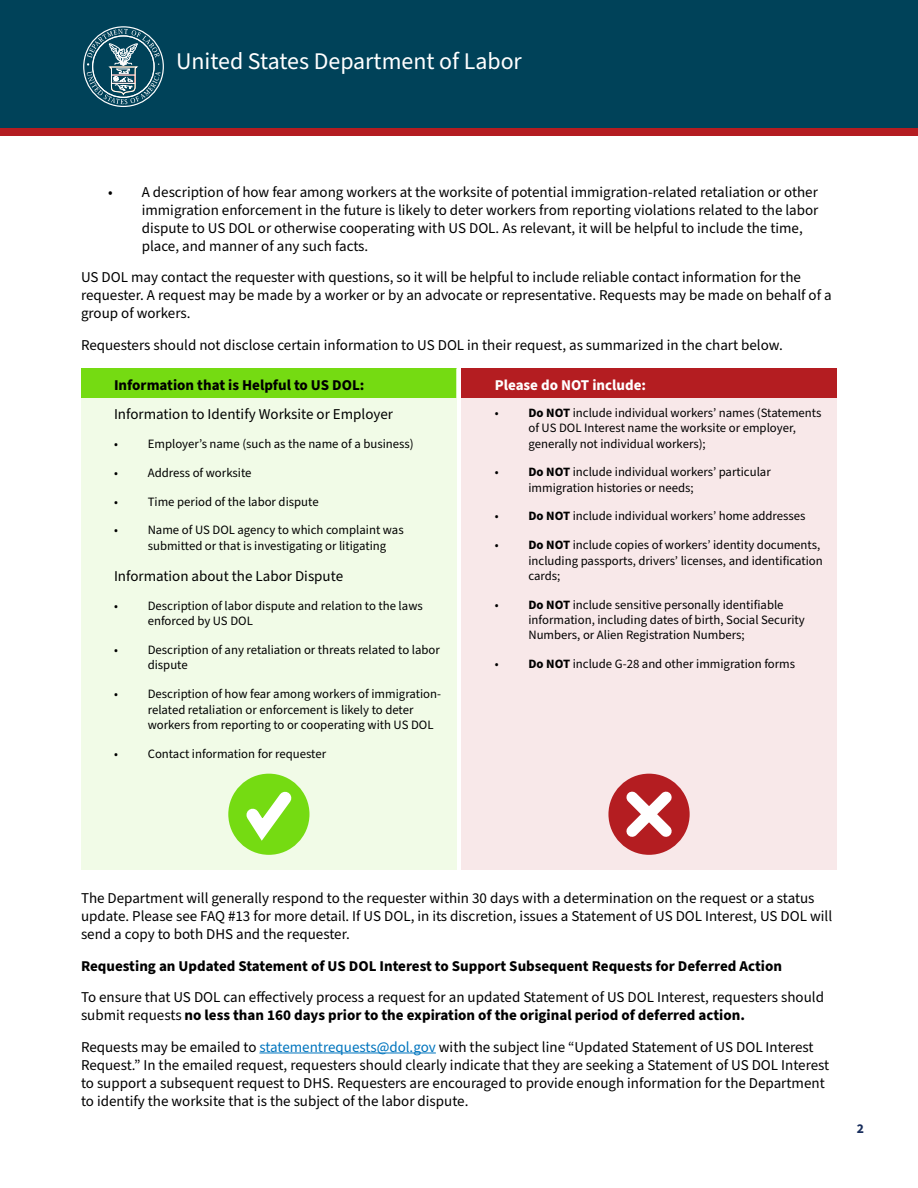
<style>
.page{position:relative;width:918px;height:1188px;background:#fff}
.page>*{position:absolute;margin:0;border:0;box-sizing:border-box;transform-origin:0 0}
.t1{font:23.85px "Source Sans Pro";color:#fff}
.t2{font:15px/18px "Source Sans Pro";color:#000}
.t3{font:700 15px "Source Sans Pro";color:#000}
.t4{font:700 15px "Source Sans Pro";color:#fff}
.t5{font:700 13.5px "Source Sans Pro";color:#192e5d}
.t6{font:12.75px/15.3px "Source Sans Pro";color:#000}
.s1{font-weight:700}
.s2{color:#0075be}
</style>
<div class="page">
<div style="left:0;top:0;width:918px;height:128px;background:#004259"></div>
<div style="left:0;top:128px;width:918px;height:8px;background:#b41d21"></div>
<div style="left:83px;top:26px;width:81px;height:81px;border:1px solid #fff;border-radius:50%"></div>
<svg style="left:87px;top:29px;width:73px;height:75px"></svg>
<hr style="left:259px;top:1053px;width:177px;height:1px;background:#0075be">
<div style="left:81px;top:368px;width:375px;height:30px;background:#75db12"></div>
<svg style="left:456px;top:368px;width:6px;height:501px"></svg>
<div style="left:462px;top:368px;width:375px;height:30px;background:#b41d21"></div>
<div style="left:81px;top:398px;width:375px;height:471px;background:#f1fbe7"></div>
<div style="left:462px;top:398px;width:375px;height:471px;background:#f8e8e9"></div>
<div style="left:228px;top:774px;width:81px;height:81px;background:#75db12;border-radius:50%"></div>
<svg style="left:235px;top:781px;width:68px;height:71px"></svg>
<div style="left:608px;top:774px;width:82px;height:81px;background:#b41d21;border-radius:50%"></div>
<svg style="left:616px;top:781px;width:66px;height:66px"></svg>
<h1 class="t1" style="left:176px;top:46px;width:347px">United States Department of Labor</h1>
<p class="t2" style="left:142px;top:183px;width:678px;text-indent:-34px">• A description of how fear among workers at the worksite of potential immigration-related retaliation or other immigration enforcement in the future is likely to deter workers from reporting violations related to the labor dispute to US DOL or otherwise cooperating with US DOL. As relevant, it will be helpful to include the time, place, and manner of any such facts.</p>
<p class="t2" style="left:81px;top:269px;width:752px">US DOL may contact the requester with questions, so it will be helpful to include reliable contact information for the requester. A request may be made by a worker or by an advocate or representative. Requests may be made on behalf of a group of workers.</p>
<p class="t2" style="left:81px;top:336px;width:703px">Requesters should not disclose certain information to US DOL in their request, as summarized in the chart below.</p>
<h4 class="t3" style="left:114px;top:375px;width:252px">Information that is Helpful to US DOL:</h4>
<p class="t2" style="left:114px;top:406px;width:281px">Information to Identify Worksite or Employer</p>
<p class="t6" style="left:114px;top:437px;width:301px">• Employer’s name (such as the name of a business)</p>
<p class="t6" style="left:114px;top:465px;width:139px">• Address of worksite</p>
<p class="t6" style="left:114px;top:494px;width:206px">• Time period of the labor dispute</p>
<p class="t6" style="left:148px;top:523px;width:257px;text-indent:-34px">• Name of US DOL agency to which complaint was submitted or that is investigating or litigating</p>
<p class="t2" style="left:114px;top:568px;width:231px">Information about the Labor Dispute</p>
<p class="t6" style="left:148px;top:599px;width:277px;text-indent:-34px">• Description of labor dispute and relation to the laws enforced by US DOL</p>
<p class="t6" style="left:148px;top:643px;width:294px;text-indent:-34px">• Description of any retaliation or threats related to labor dispute</p>
<p class="t6" style="left:148px;top:687px;width:295px;text-indent:-34px">• Description of how fear among workers of immigration&shy;related retaliation or enforcement is likely to deter workers from reporting to or cooperating with US DOL</p>
<p class="t6" style="left:114px;top:746px;width:214px">• Contact information for requester</p>
<p class="t4" style="left:495px;top:375px;width:153px">Please do NOT include:</p>
<p class="t6" style="left:528px;top:405px;width:295px;text-indent:-34px">• <span class="s1">Do NOT</span> include individual workers’ names (Statements of US DOL Interest name the worksite or employer, generally not individual workers);</p>
<p class="t6" style="left:528px;top:465px;width:244px;text-indent:-34px">• <span class="s1">Do NOT</span> include individual workers’ particular immigration histories or needs;</p>
<p class="t6" style="left:495px;top:509px;width:312px">• <span class="s1">Do NOT</span> include individual workers’ home addresses</p>
<p class="t6" style="left:528px;top:538px;width:296px;text-indent:-34px">• <span class="s1">Do NOT</span> include copies of workers’ identity documents, including passports, drivers’ licenses, and identification cards;</p>
<p class="t6" style="left:528px;top:597px;width:278px;text-indent:-34px">• <span class="s1">Do NOT</span> include sensitive personally identifiable information, including dates of birth, Social Security<br>Numbers, or Alien Registration Numbers;</p>
<p class="t6" style="left:495px;top:657px;width:302px">• <span class="s1">Do NOT</span> include G-28 and other immigration forms</p>
<p class="t2" style="left:81px;top:890px;width:753px">The Department will generally respond to the requester within 30 days with a determination on the request or a status update. Please see FAQ #13 for more detail. If US DOL, in its discretion, issues a Statement of US DOL Interest, US DOL will send a copy to both DHS and the requester.</p>
<p class="t3" style="left:81px;top:956px;width:703px">Requesting an Updated Statement of US DOL Interest to Support Subsequent Requests for Deferred Action</p>
<p class="t2" style="left:81px;top:989px;width:745px">To ensure that US DOL can effectively process a request for an updated Statement of US DOL Interest, requesters should submit requests <span class="s1">no less than 160 days prior to the expiration of the original period of deferred action.</span></p>
<p class="t2" style="left:81px;top:1038px;width:750px">Requests may be emailed to <span class="s2">statementrequests@dol.gov</span> with the subject line “Updated Statement of US DOL Interest Request.” In the emailed request, requesters should clearly indicate that they are seeking a Statement of US DOL Interest to support a subsequent request to DHS. Requesters are encouraged to provide enough information for the Department to identify the worksite that is the subject of the labor dispute.</p>
<p class="t5" style="left:857px;top:1119px;width:9px">2</p>
</div>
